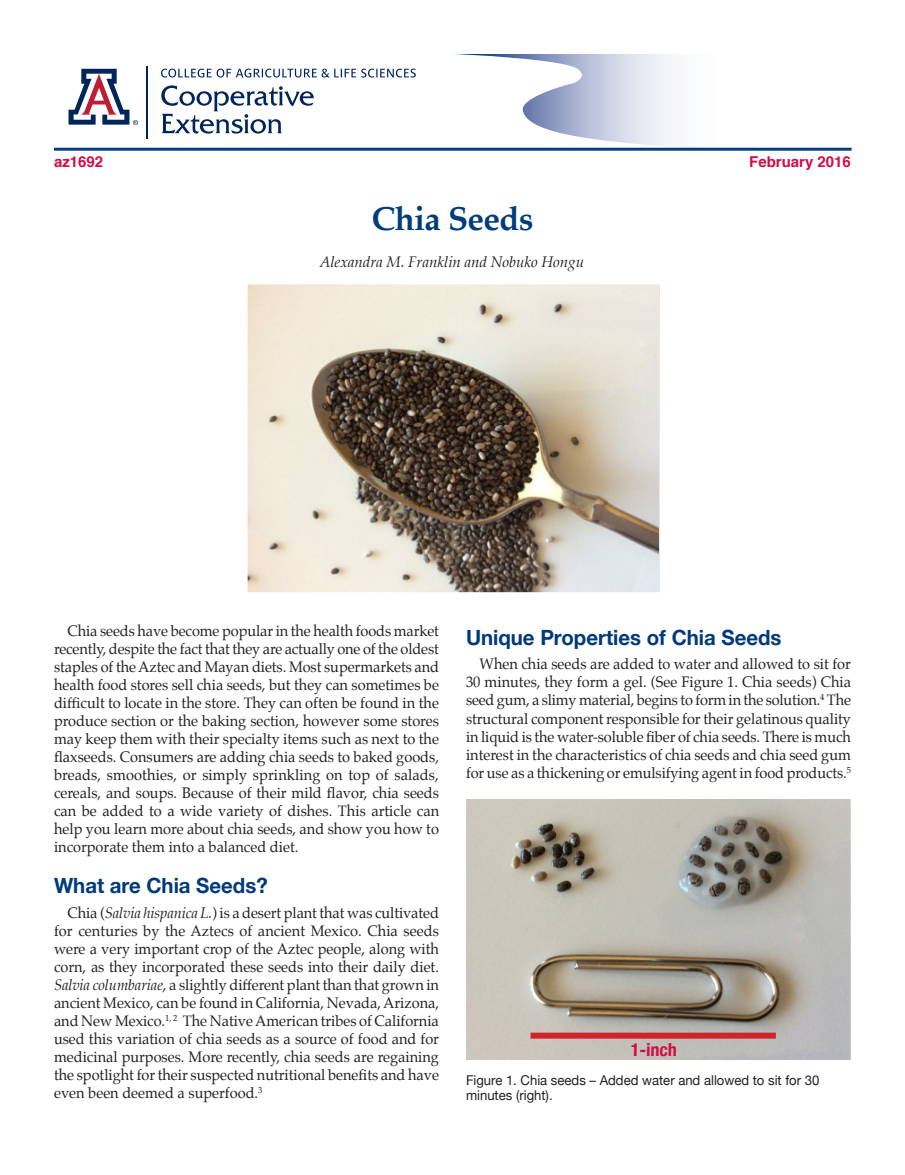
<style>
.page{position:relative;width:905px;height:1175px;background:#fff}
.page>*{position:absolute;margin:0;border:0;box-sizing:border-box;transform-origin:0 0}
.Headline{font:700 33px "Palatino";letter-spacing:-.02em;color:#013d7d}
.Subhead_1{font:700 21px "Helvetica Neue";color:#013a78}
.t1{font:700 condensed 18px "Helvetica Neue";color:#d20d44}
.t2{font:15px/18px "Palatino";color:#231f20;text-align:justify}
.t3{font:italic 15px "Palatino";color:#231f20}
.t4{font:700 15px "Helvetica";color:#d20d44}
.Subhead_1-2{font:13.5px/15px "Helvetica Neue";color:#231f20}
.s1{font-style:italic}
</style>
<div class="page">
<svg style="left:453px;top:54px;width:399px;height:95px"></svg>
<hr style="left:54px;top:148px;width:797px;height:3px;background:#013d7d">
<svg style="left:161px;top:85px;width:153px;height:49px"></svg>
<svg style="left:161px;top:69px;width:255px;height:8px"></svg>
<svg style="left:68px;top:68px;width:70px;height:58px"></svg>
<hr style="left:146px;top:67px;width:2px;height:72px;background:#00255b">
<img style="left:466px;top:799px;width:384px;height:260px">
<div style="left:530px;top:1032px;width:245px;height:6px;background:#d1232a"></div>
<img style="left:247px;top:285px;width:412px;height:307px">
<p class="t4" style="left:54px;top:150px;width:51px">az1692</p>
<p class="t4" style="left:749px;top:150px;width:103px">February 2016</p>
<p class="Headline" style="left:371px;top:190px;width:163px">Chia Seeds</p>
<p class="t3" style="left:319px;top:249px;width:266px">Alexandra M. Franklin and Nobuko Hongu</p>
<p class="t2" style="left:54px;top:621px;width:386px;text-indent:14px">Chia seeds have become popular in the health foods market recently, despite the fact that they are actually one of the oldest staples of the Aztec and Mayan diets. Most supermarkets and health food stores sell chia seeds, but they can sometimes be difficult to locate in the store. They can often be found in the produce section or the baking section, however some stores may keep them with their specialty items such as next to the flaxseeds. Consumers are adding chia seeds to baked goods, breads, smoothies, or simply sprinkling on top of salads, cereals, and soups. Because of their mild flavor, chia seeds can be added to a wide variety of dishes. This article can help you learn more about chia seeds, and show you how to incorporate them into a balanced diet.</p>
<p class="Subhead_1" style="left:54px;top:869px;width:215px">What are Chia Seeds?</p>
<p class="t2" style="left:54px;top:903px;width:386px;text-indent:14px">Chia (<span class="s1">Salvia hispanica L.</span>) is a desert plant that was cultivated for centuries by the Aztecs of ancient Mexico. Chia seeds were a very important crop of the Aztec people, along with corn, as they incorporated these seeds into their daily diet.<br><span class="s1">Salvia columbariae</span>, a slightly different plant than that grown in ancient Mexico, can be found in California, Nevada, Arizona, and New Mexico.<sup>1,</sup> <sup>2</sup> The Native American tribes of California used this variation of chia seeds as a source of food and for medicinal purposes. More recently, chia seeds are regaining the spotlight for their suspected nutritional benefits and have even been deemed a superfood.<sup>3</sup></p>
<p class="Subhead_1" style="left:466px;top:620px;width:317px">Unique Properties of Chia Seeds</p>
<p class="t2" style="left:466px;top:655px;width:386px;text-indent:14px">When chia seeds are added to water and allowed to sit for 30 minutes, they form a gel. (See Figure 1. Chia seeds) Chia seed gum, a slimy material, begins to form in the solution.<sup>4</sup> The structural component responsible for their gelatinous quality in liquid is the water-soluble fiber of chia seeds. There is much interest in the characteristics of chia seeds and chia seed gum for use as a thickening or emulsifying agent in food products.<sup>5</sup></p>
<p class="t1" style="left:630px;top:1034px;width:48px">1-inch</p>
<p class="Subhead_1-2" style="left:466px;top:1073px;width:355px">Figure 1. Chia seeds – Added water and allowed to sit for 30 minutes (right).</p>
</div>
